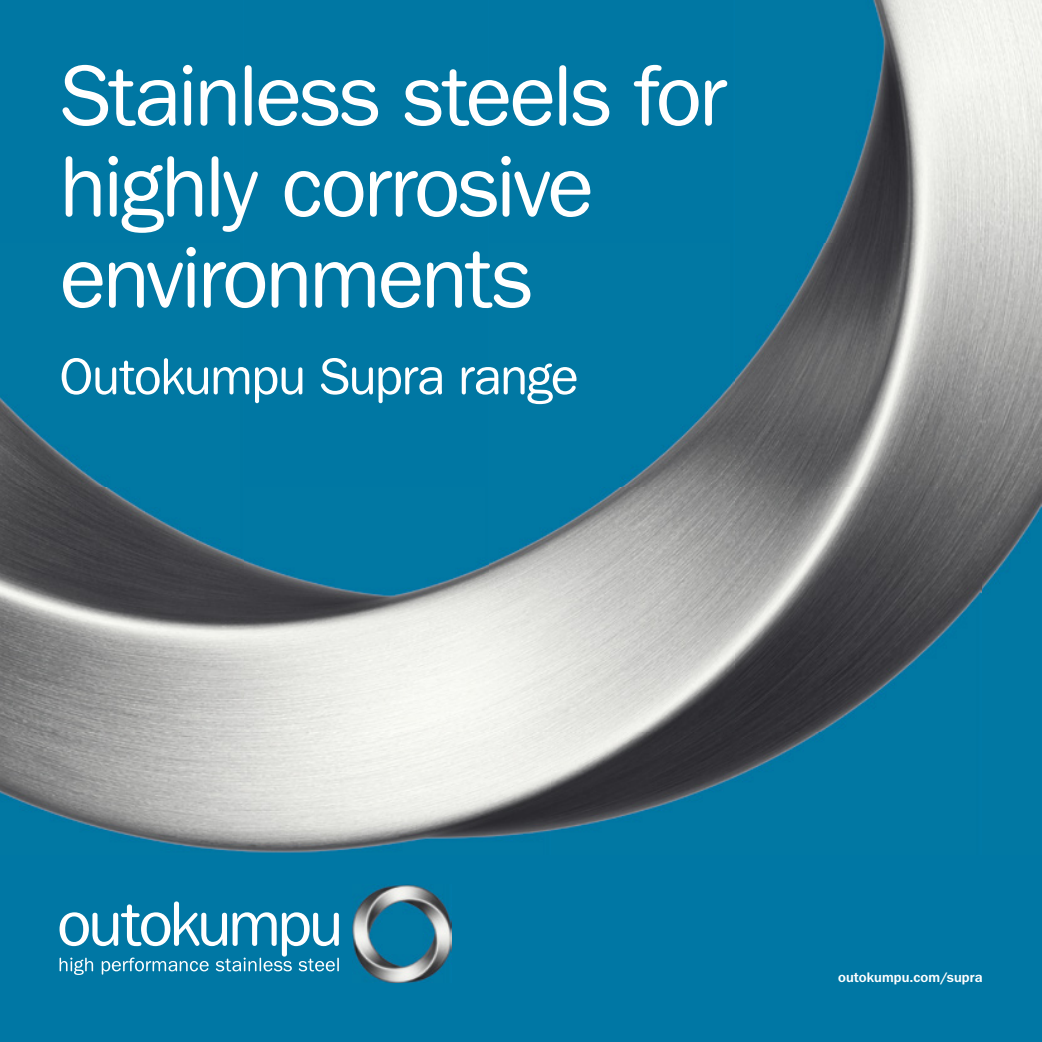
<style>
.page{position:relative;width:1042px;height:1042px;background:#0077a4}
.page>*{position:absolute;margin:0;border:0;box-sizing:border-box;transform-origin:0 0}
.t1{font:87.5px/91px "Tee Franklin Forever Rounded";letter-spacing:-.04em;color:#fff}
.t2{font:52.5px "Tee Franklin Forever Rounded";letter-spacing:-.03em;color:#fff}
.t3{font:500 14px "Tee Franklin Forever";letter-spacing:.005em;color:#fff}
</style>
<div class="page">
<img style="left:0;top:0;width:1042px;height:853px">
<img style="left:352px;top:884px;width:99px;height:98px">
<svg style="left:60px;top:901px;width:279px;height:74px"></svg>
<p class="t1" style="left:60px;top:51px;width:669px">Stainless steels for highly corrosive environments</p>
<p class="t2" style="left:60px;top:346px;width:520px">Outokumpu Supra range</p>
<p class="t3" style="left:838px;top:969px;width:146px">outokumpu.com/supra</p>
</div>
